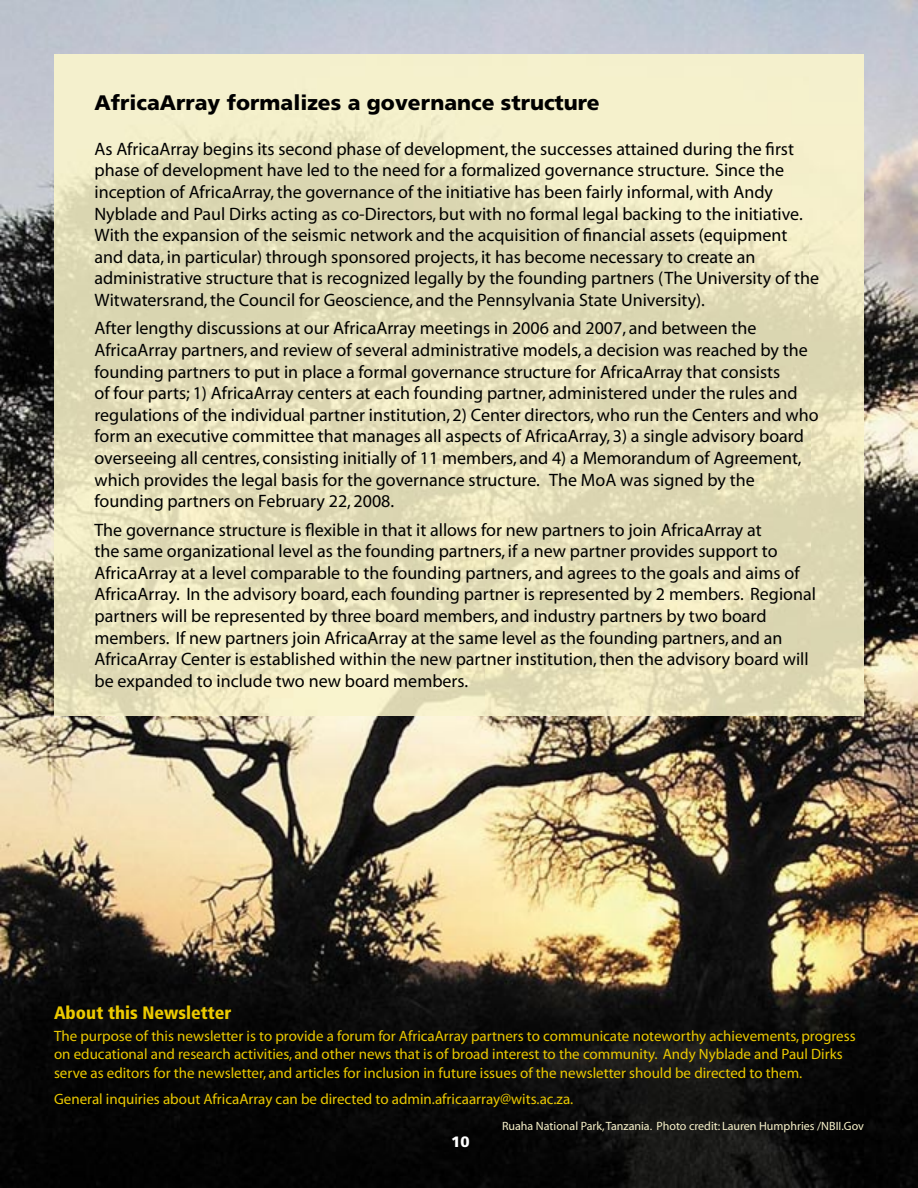
<style>
.page{position:relative;width:918px;height:1188px;background:#fff}
.page>*{position:absolute;margin:0;border:0;box-sizing:border-box;transform-origin:0 0}
.t1{font:900 21px "Frutiger LT Std";color:#000}
.t2{font:18px/21.6px "Myriad";color:#000}
.t3{font:900 condensed 18px "Frutiger LT Std";color:#ebc900}
.t4{font:15px/18.8px "Myriad";color:#ebc900}
.t5{font:900 15px "Frutiger LT Std";color:#fff}
.t6{font:12px "Myriad";color:#f9f3ca}
</style>
<div class="page">
<img style="left:0;top:0;width:918px;height:1188px">
<img style="left:54px;top:54px;width:810px;height:662px">
<p class="t1" style="left:94px;top:90px;width:507px">AfricaArray formalizes a governance structure</p>
<p class="t2" style="left:94px;top:139px;width:726px">As AfricaArray begins its second phase of development, the successes attained during the first phase of development have led to the need for a formalized governance structure. Since the inception of AfricaArray, the governance of the initiative has been fairly informal, with Andy Nyblade and Paul Dirks acting as co-Directors, but with no formal legal backing to the initiative.<br>With the expansion of the seismic network and the acquisition of financial assets (equipment and data, in particular) through sponsored projects, it has become necessary to create an administrative structure that is recognized legally by the founding partners (The University of the Witwatersrand, the Council for Geoscience, and the Pennsylvania State University).</p>
<p class="t2" style="left:94px;top:318px;width:726px">After lengthy discussions at our AfricaArray meetings in 2006 and 2007, and between the AfricaArray partners, and review of several administrative models, a decision was reached by the founding partners to put in place a formal governance structure for AfricaArray that consists<br>of four parts; 1) AfricaArray centers at each founding partner, administered under the rules and regulations of the individual partner institution, 2) Center directors, who run the Centers and who form an executive committee that manages all aspects of AfricaArray, 3) a single advisory board overseeing all centres, consisting initially of 11 members, and 4) a Memorandum of Agreement, which provides the legal basis for the governance structure. The MoA was signed by the founding partners on February 22, 2008.</p>
<p class="t2" style="left:94px;top:520px;width:723px">The governance structure is flexible in that it allows for new partners to join AfricaArray at<br>the same organizational level as the founding partners, if a new partner provides support to AfricaArray at a level comparable to the founding partners, and agrees to the goals and aims of AfricaArray. In the advisory board, each founding partner is represented by 2 members. Regional partners will be represented by three board members, and industry partners by two board members. If new partners join AfricaArray at the same level as the founding partners, and an AfricaArray Center is established within the new partner institution, then the advisory board will be expanded to include two new board members.</p>
<p class="t3" style="left:54px;top:1001px;width:179px">About this Newsletter</p>
<p class="t4" style="left:54px;top:1027px;width:803px">The purpose of this newsletter is to provide a forum for AfricaArray partners to communicate noteworthy achievements, progress on educational and research activities, and other news that is of broad interest to the community. Andy Nyblade and Paul Dirks serve as editors for the newsletter, and articles for inclusion in future issues of the newsletter should be directed to them.</p>
<p class="t4" style="left:54px;top:1090px;width:521px">General inquiries about AfricaArray can be directed to admin.africaarray@wits.ac.za.</p>
<p class="t5" style="left:451px;top:1132px;width:20px">10</p>
<p class="t6" style="left:502px;top:1120px;width:363px">Ruaha National Park, Tanzania. Photo credit: Lauren Humphries /NBII.Gov</p>
</div>
